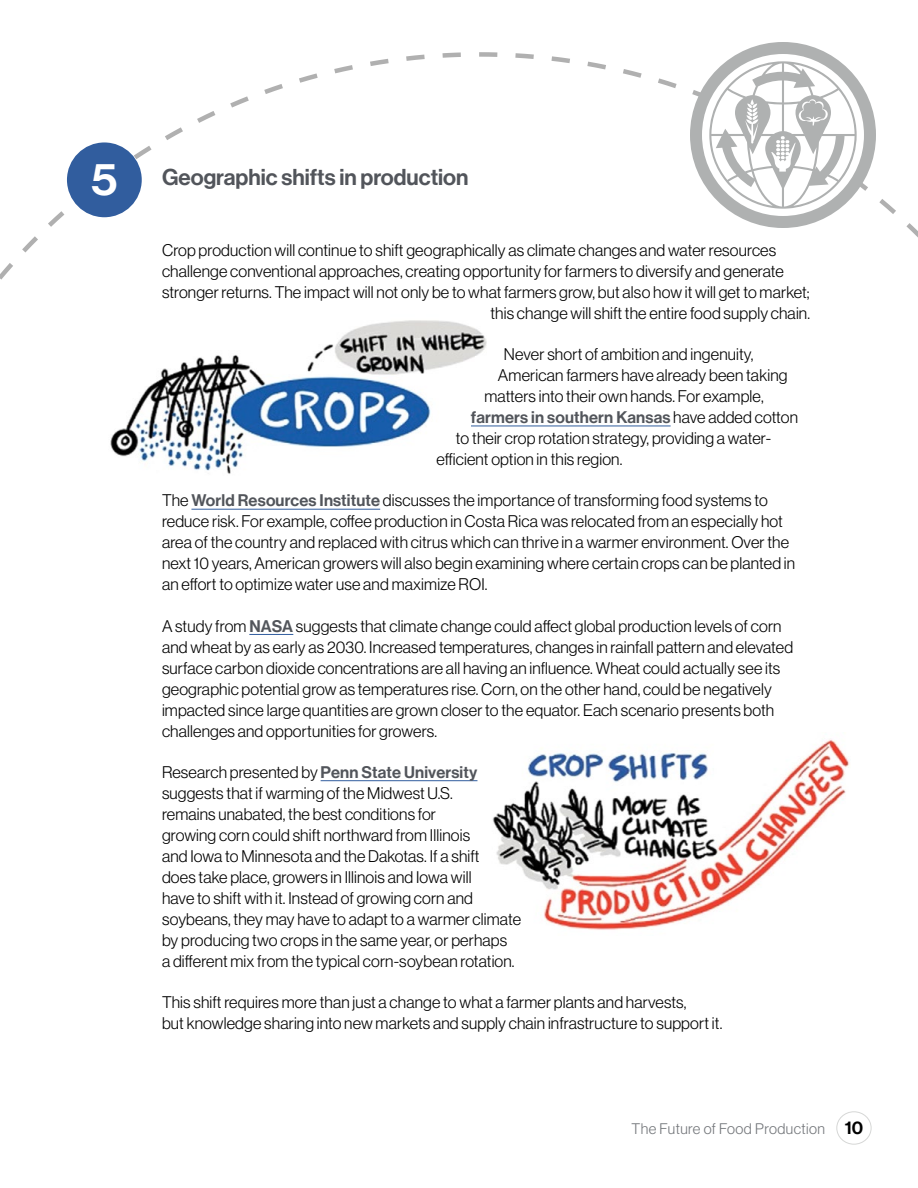
<style>
.page{position:relative;width:918px;height:1188px;background:#fff}
.page>*{position:absolute;margin:0;border:0;box-sizing:border-box;transform-origin:0 0}
.t1{font:22.5px "N Haas Grotesk DS Pro 65 Md";color:#52555b}
.t2{font:16.5px/21px "N Haas Grotesk DS Pro 45 Lt";letter-spacing:.01em;color:#000}
.t3{font:16.5px "N Haas Grotesk DS Pro 65 Md";letter-spacing:.01em;color:#52555b}
.t4{font:15px "N Haas Grotesk DS Pro 45 Lt";letter-spacing:.03em;color:#74777b}
.s1{font-size:45px;color:#fff}
.s2{font-family:"N Haas Grotesk DS Pro 45 Lt";color:#000}
.s3{font-family:"N Haas Grotesk DS Pro 65 Md";color:#52555b}
.s4{font-family:"N Haas Grotesk DS Pro 65 Md";font-size:18px;color:#000}
</style>
<div class="page">
<svg style="left:479px;top:52px;width:439px;height:186px"></svg>
<svg style="left:442px;top:52px;width:19px;height:6px"></svg>
<svg style="left:0;top:263px;width:13px;height:17px"></svg>
<svg style="left:299px;top:73px;width:19px;height:10px"></svg>
<svg style="left:264px;top:84px;width:19px;height:10px"></svg>
<svg style="left:334px;top:65px;width:19px;height:8px"></svg>
<svg style="left:370px;top:59px;width:19px;height:7px"></svg>
<svg style="left:406px;top:55px;width:19px;height:6px"></svg>
<svg style="left:22px;top:236px;width:16px;height:16px"></svg>
<svg style="left:230px;top:96px;width:19px;height:12px"></svg>
<svg style="left:197px;top:111px;width:18px;height:12px"></svg>
<svg style="left:48px;top:211px;width:16px;height:16px"></svg>
<svg style="left:134px;top:146px;width:18px;height:13px"></svg>
<svg style="left:165px;top:127px;width:18px;height:13px"></svg>
<div style="left:836px;top:1111px;width:36px;height:34px;border:1px solid #d6d7d6;border-radius:50%"></div>
<svg style="left:696px;top:48px;width:174px;height:174px"></svg>
<div style="left:690px;top:42px;width:186px;height:186px;border:12px solid #afb1b1;border-radius:50%"></div>
<img style="left:110px;top:320px;width:382px;height:154px">
<img style="left:492px;top:739px;width:358px;height:191px">
<div style="left:67px;top:142px;width:75px;height:75px;background:#315d9e;border-radius:50%"></div>
<svg style="left:709px;top:61px;width:148px;height:148px"></svg>
<hr style="left:471px;top:426px;width:200px;height:1px;background:#315d9e">
<hr style="left:191px;top:509px;width:189px;height:1px;background:#315d9e">
<hr style="left:249px;top:634px;width:44px;height:1px;background:#315d9e">
<hr style="left:321px;top:780px;width:156px;height:1px;background:#315d9e">
<h1 class="t1" style="left:91px;top:164px;width:379px"><span class="s1">5</span> Geographic shifts in production</h1>
<p class="t2" style="left:162px;top:239px;width:616px">Crop production will continue to shift geographically as climate changes and water resources</p>
<p class="t2" style="left:162px;top:260px;width:623px">challenge conventional approaches, creating opportunity for farmers to diversify and generate</p>
<p class="t2" style="left:162px;top:281px;width:649px">stronger returns. The impact will not only be to what farmers grow, but also how it will get to market;</p>
<p class="t2" style="left:490px;top:302px;width:321px">this change will shift the entire food supply chain.</p>
<p class="t2" style="left:504px;top:344px;width:251px">Never short of ambition and ingenuity,</p>
<p class="t2" style="left:498px;top:365px;width:291px">American farmers have already been taking</p>
<p class="t2" style="left:484px;top:386px;width:281px">matters into their own hands. For example,</p>
<p class="t3" style="left:471px;top:408px;width:329px">farmers in southern Kansas <span class="s2">have added cotton</span></p>
<p class="t2" style="left:436px;top:428px;width:336px;text-indent:20px">to their crop rotation strategy, providing a water&shy;efficient option in this region.</p>
<p class="t2" style="left:162px;top:490px;width:635px">The <span class="s3">World Resources Institute</span> discusses the importance of transforming food systems to reduce risk. For example, coffee production in Costa Rica was relocated from an especially hot area of the country and replaced with citrus which can thrive in a warmer environment. Over the next 10 years, American growers will also begin examining where certain crops can be planted in an effort to optimize water use and maximize ROI.</p>
<p class="t2" style="left:162px;top:615px;width:633px">A study from <span class="s3">NASA</span> suggests that climate change could affect global production levels of corn and wheat by as early as 2030. Increased temperatures, changes in rainfall pattern and elevated surface carbon dioxide concentrations are all having an influence. Wheat could actually see its geographic potential grow as temperatures rise. Corn, on the other hand, could be negatively impacted since large quantities are grown closer to the equator. Each scenario presents both challenges and opportunities for growers.</p>
<p class="t2" style="left:162px;top:762px;width:361px">Research presented by <span class="s3">Penn State University </span>suggests that if warming of the Midwest U.S.<br>remains unabated, the best conditions for<br>growing corn could shift northward from Illinois<br>and Iowa to Minnesota and the Dakotas. If a shift<br>does take place, growers in Illinois and Iowa will<br>have to shift with it. Instead of growing corn and soybeans, they may have to adapt to a warmer climate by producing two crops in the same year, or perhaps<br>a different mix from the typical corn-soybean rotation.</p>
<p class="t2" style="left:162px;top:992px;width:562px">This shift requires more than just a change to what a farmer plants and harvests,<br>but knowledge sharing into new markets and supply chain infrastructure to support it.</p>
<p class="t4" style="left:632px;top:1120px;width:233px">The Future of Food Production <span class="s4">10</span></p>
</div>
